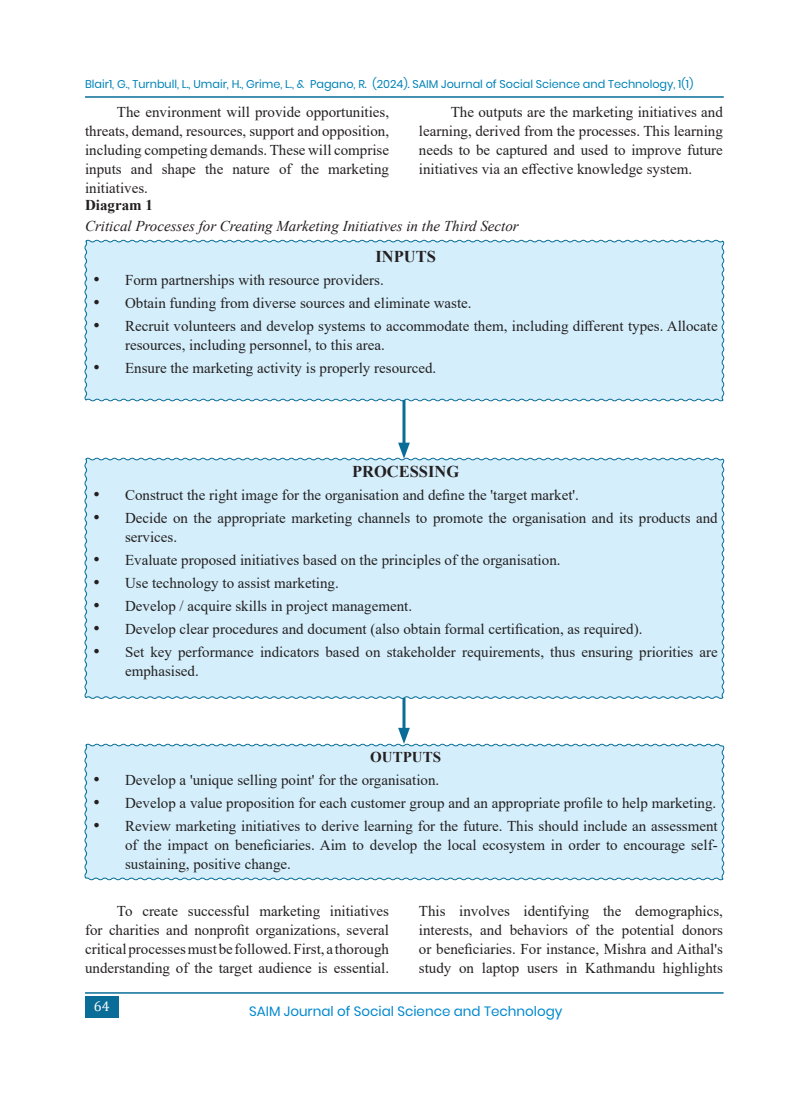
<style>
.page{position:relative;width:808px;height:1106px;background:#fff}
.page>*{position:absolute;margin:0;border:0;box-sizing:border-box;transform-origin:0 0}
.t1{font:700 16.5px "Times New Roman";color:#231f20}
.tab{font:15px/18.8px "Times New Roman";color:#231f20}
.TT{font:15px/19px "Times New Roman";color:#231f20;text-align:justify}
.t2{font:italic 15px "Times New Roman";color:#231f20}
.tab-2{font:700 15px "Times New Roman";color:#231f20}
.t3{font:14.25px "Cambria";color:#fff}
.t4{font:13.5px "Poppins";color:#0089cf}
.t5{font:11.25px "Poppins";color:#0083b6}
.s1{font-size:18px}
</style>
<div class="page">
<div style="left:85px;top:996px;width:33px;height:21px;background:#096d97"></div>
<hr style="left:85px;top:992px;width:638px;height:1px;background:#096d97">
<hr style="left:85px;top:96px;width:639px;height:2px;background:#096d97">
<hr style="left:402px;top:396px;width:3px;height:52px;background:#096d97">
<svg style="left:398px;top:442px;width:12px;height:15px"></svg>
<hr style="left:402px;top:686px;width:3px;height:47px;background:#096d97">
<svg style="left:398px;top:728px;width:12px;height:15px"></svg>
<div style="left:84px;top:239px;width:641px;height:163px;background:#d4effb"></div>
<div style="left:84px;top:457px;width:641px;height:242px;background:#d4effb"></div>
<div style="left:84px;top:743px;width:641px;height:137px;background:#d4effb"></div>
<p class="t5" style="left:85px;top:78px;width:610px">Blair1, G., Turnbull, L., Umair, H., Grime, L., &amp; Pagano, R. (2024). SAIM Journal of Social Science and Technology, 1(1)</p>
<p class="TT" style="left:85px;top:102px;width:306px;text-indent:32px">The environment will provide opportunities, threats, demand, resources, support and opposition, including competing demands. These will comprise inputs and shape the nature of the marketing initiatives.</p>
<p class="TT" style="left:419px;top:102px;width:306px;text-indent:32px">The outputs are the marketing initiatives and learning, derived from the processes. This learning needs to be captured and used to improve future initiatives via an effective knowledge system.</p>
<p class="tab-2" style="left:85px;top:194px;width:69px">Diagram 1</p>
<p class="t2" style="left:85px;top:216px;width:435px">Critical Processes for Creating Marketing Initiatives in the Third Sector</p>
<p class="t1" style="left:375px;top:245px;width:62px">INPUTS</p>
<p class="tab" style="left:94px;top:270px;width:292px"><span class="s1">•</span> Form partnerships with resource providers.</p>
<p class="tab" style="left:94px;top:293px;width:380px"><span class="s1">•</span> Obtain funding from diverse sources and eliminate waste.</p>
<p class="tab" style="left:125px;top:316px;width:594px;text-indent:-31px"><span class="s1">•</span> Recruit volunteers and develop systems to accommodate them, including different types. Allocate resources, including personnel, to this area.</p>
<p class="tab" style="left:94px;top:358px;width:344px"><span class="s1">•</span> Ensure the marketing activity is properly resourced.</p>
<p class="t1" style="left:352px;top:459px;width:109px">PROCESSING</p>
<p class="tab" style="left:94px;top:485px;width:487px"><span class="s1">•</span> Construct the right image for the organisation and define the 'target market'.</p>
<p class="tab" style="left:125px;top:508px;width:594px;text-indent:-31px"><span class="s1">•</span> Decide on the appropriate marketing channels to promote the organisation and its products and services.</p>
<p class="tab" style="left:94px;top:550px;width:468px"><span class="s1">•</span> Evaluate proposed initiatives based on the principles of the organisation.</p>
<p class="tab" style="left:94px;top:573px;width:247px"><span class="s1">•</span> Use technology to assist marketing.</p>
<p class="tab" style="left:94px;top:596px;width:320px"><span class="s1">•</span> Develop / acquire skills in project management.</p>
<p class="tab" style="left:94px;top:619px;width:550px"><span class="s1">•</span> Develop clear procedures and document (also obtain formal certification, as required).</p>
<p class="tab" style="left:125px;top:642px;width:594px;text-indent:-31px"><span class="s1">•</span> Set key performance indicators based on stakeholder requirements, thus ensuring priorities are emphasised.</p>
<p class="tab-2" style="left:370px;top:746px;width:72px">OUTPUTS</p>
<p class="tab" style="left:94px;top:770px;width:347px"><span class="s1">•</span> Develop a 'unique selling point' for the organisation.</p>
<p class="tab" style="left:94px;top:793px;width:624px"><span class="s1">•</span> Develop a value proposition for each customer group and an appropriate profile to help marketing.</p>
<p class="tab" style="left:125px;top:816px;width:594px;text-align:justify;text-indent:-31px"><span class="s1">•</span> Review marketing initiatives to derive learning for the future. This should include an assessment of the impact on beneficiaries. Aim to develop the local ecosystem in order to encourage self&shy;sustaining, positive change.</p>
<p class="TT" style="left:85px;top:900px;width:306px;text-indent:32px">To create successful marketing initiatives for charities and nonprofit organizations, several critical processes must be followed. First, a thorough understanding of the target audience is essential.</p>
<p class="TT" style="left:419px;top:900px;width:306px">This involves identifying the demographics, interests, and behaviors of the potential donors or beneficiaries. For instance, Mishra and Aithal's study on laptop users in Kathmandu highlights</p>
<p class="t3" style="left:94px;top:998px;width:17px">64</p>
<p class="t4" style="left:249px;top:1003px;width:315px">SAIM Journal of Social Science and Technology</p>
</div>
